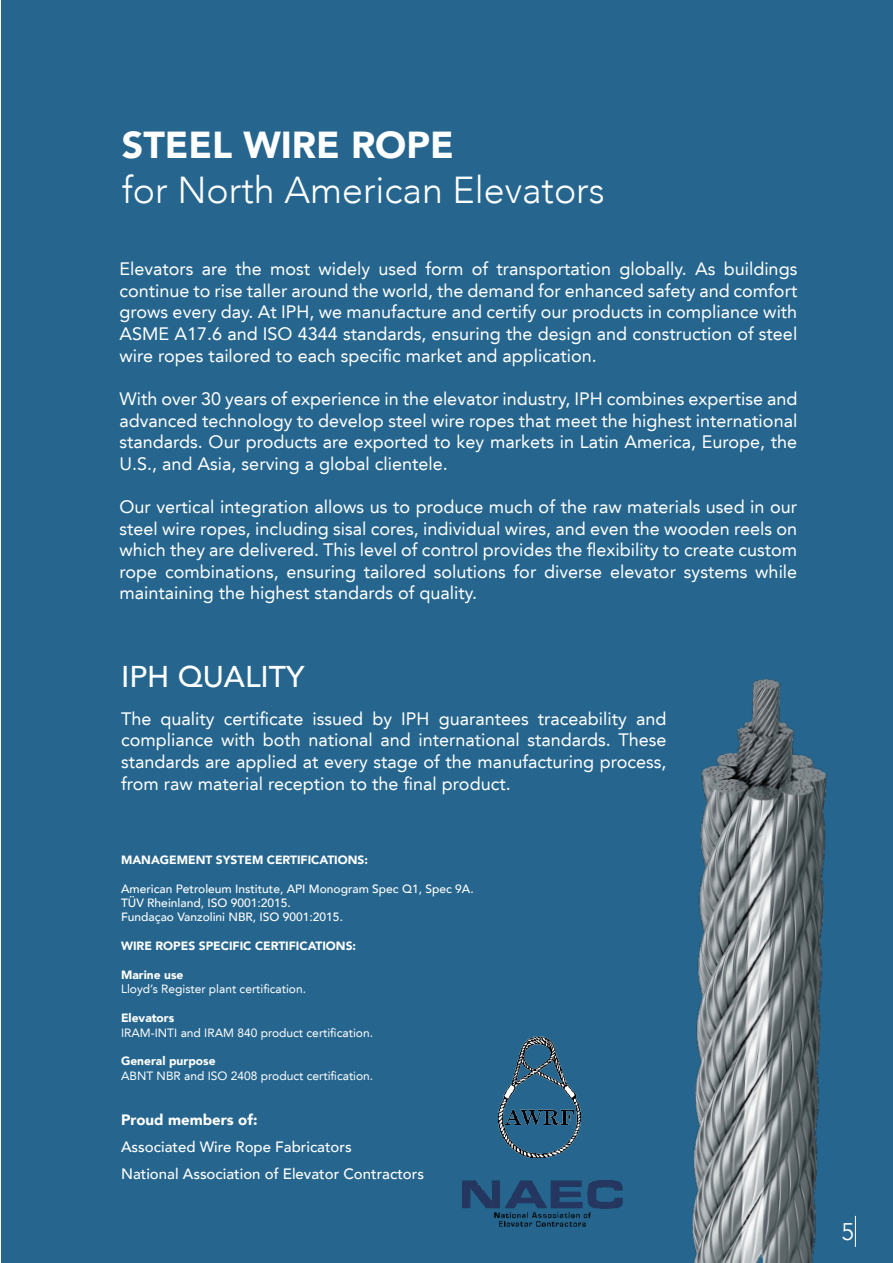
<style>
.page{position:relative;width:893px;height:1263px;background:#fff}
.page>*{position:absolute;margin:0;border:0;box-sizing:border-box;transform-origin:0 0}
.t1{font:300 37.5px "Avenir";color:#fff}
.t2{font:900 37.5px "Avenir";color:#fff}
.t3{font:500 30px "Avenir";color:#fff}
.t4{font:300 24px "Avenir";color:#fff}
.t5{font:18px/21.6px "Avenir LT";color:#fff;text-align:justify}
.t6{font:500 15px "Avenir";color:#fff}
.t7{font:900 15px "Avenir";color:#fff}
.t8{font:500 12px "Avenir";color:#fff}
.t9{font:12px "Avenir LT";color:#fff}
.t10{font:900 12px "Avenir";color:#fff}
</style>
<div class="page">
<div style="left:2px;top:0;width:891px;height:1263px;background:#26668e"></div>
<img style="left:692px;top:678px;width:135px;height:585px">
<img style="left:462px;top:1180px;width:160px;height:47px">
<hr style="left:855px;top:1216px;width:1px;height:31px;background:#fff">
<img style="left:499px;top:1037px;width:81px;height:120px">
<p class="t2" style="left:122px;top:113px;width:333px">STEEL WIRE ROPE</p>
<p class="t1" style="left:122px;top:168px;width:484px">for North American Elevators</p>
<p class="t5" style="left:120px;top:258px;width:679px">Elevators are the most widely used form of transportation globally. As buildings continue to rise taller around the world, the demand for enhanced safety and comfort grows every day. At IPH, we manufacture and certify our products in compliance with ASME A17.6 and ISO 4344 standards, ensuring the design and construction of steel wire ropes tailored to each specific market and application.</p>
<p class="t5" style="left:120px;top:388px;width:679px">With over 30 years of experience in the elevator industry, IPH combines expertise and advanced technology to develop steel wire ropes that meet the highest international standards. Our products are exported to key markets in Latin America, Europe, the U.S., and Asia, serving a global clientele.</p>
<p class="t5" style="left:120px;top:496px;width:679px">Our vertical integration allows us to produce much of the raw materials used in our steel wire ropes, including sisal cores, individual wires, and even the wooden reels on which they are delivered. This level of control provides the flexibility to create custom rope combinations, ensuring tailored solutions for diverse elevator systems while maintaining the highest standards of quality.</p>
<p class="t3" style="left:121px;top:650px;width:185px">IPH QUALITY</p>
<p class="t5" style="left:121px;top:708px;width:547px">The quality certificate issued by IPH guarantees traceability and compliance with both national and international standards. These standards are applied at every stage of the manufacturing process, from raw material reception to the final product.</p>
<p class="t10" style="left:121px;top:849px;width:248px">MANAGEMENT SYSTEM CERTIFICATIONS:</p>
<p class="t8" style="left:121px;top:878px;width:354px">American Petroleum Institute, API Monogram Spec Q1, Spec 9A.</p>
<p class="t8" style="left:121px;top:892px;width:171px">TÜV Rheinland, ISO 9001:2015.</p>
<p class="t8" style="left:121px;top:907px;width:223px">Fundaçao Vanzolini NBR, ISO 9001:2015.</p>
<p class="t10" style="left:121px;top:936px;width:237px">WIRE ROPES SPECIFIC CERTIFICATIONS:</p>
<p class="t10" style="left:121px;top:964px;width:64px">Marine use</p>
<p class="t9" style="left:121px;top:982px;width:186px">Lloyd’s Register plant certification.</p>
<p class="t10" style="left:121px;top:1008px;width:55px">Elevators</p>
<p class="t9" style="left:121px;top:1025px;width:253px">IRAM-INTI and IRAM 840 product certification.</p>
<p class="t10" style="left:121px;top:1051px;width:96px">General purpose</p>
<p class="t9" style="left:121px;top:1069px;width:254px">ABNT NBR and ISO 2408 product certification.</p>
<p class="t7" style="left:121px;top:1106px;width:138px">Proud members of:</p>
<p class="t6" style="left:121px;top:1133px;width:232px">Associated Wire Rope Fabricators</p>
<p class="t6" style="left:121px;top:1160px;width:304px">National Association of Elevator Contractors</p>
<p class="t4" style="left:841px;top:1217px;width:14px">5</p>
</div>
